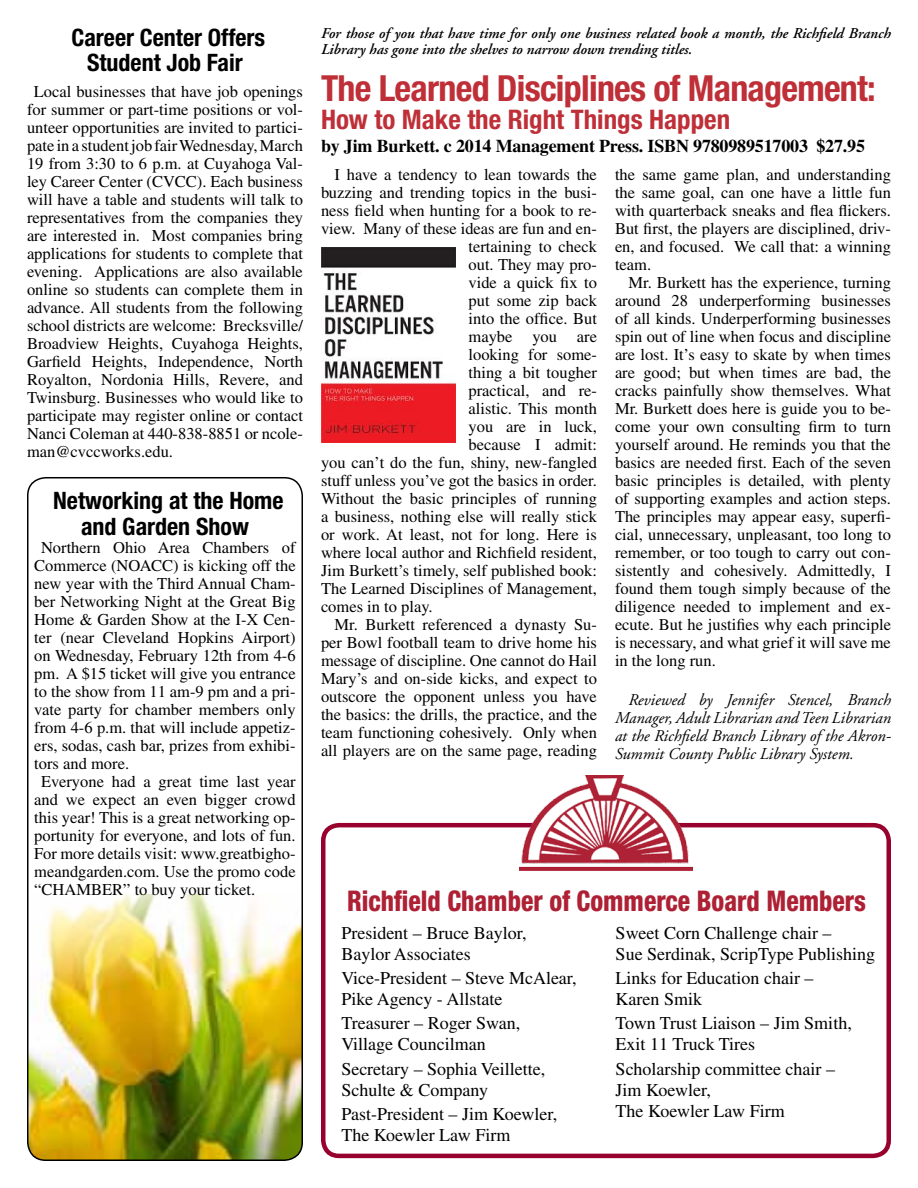
<style>
.page{position:relative;width:918px;height:1188px;background:#fff}
.page>*{position:absolute;margin:0;border:0;box-sizing:border-box;transform-origin:0 0}
.t1{font:700 condensed 36px "Helvetica Neue";letter-spacing:-.02em;color:#bf2f38}
.t2{font:800 condensed 28.5px "Helvetica Neue";color:#ae2135;scale:.9 1}
.t3{font:700 condensed 27px "Helvetica Neue";color:#bf2f38}
.t4{font:700 condensed 24px/25.5px "Helvetica Neue";color:#000;text-align:center}
.t5{font:18px/21px "Times";color:#000}
.t6{font:700 18px "Times";letter-spacing:-.01em;color:#000}
.t7{font:16.5px/18px "Times";color:#000;text-align:justify}
.t8{font:italic 16.5px/18px "Adobe Garamond";color:#000;text-align:justify}
.t9{font:italic 600 15px/16.5px "Adobe Garamond";color:#000}
</style>
<div class="page">
<div style="left:321px;top:823px;width:570px;height:335px;border:4px solid #98002e;border-radius:16px"></div>
<img style="left:520px;top:775px;width:172px;height:95px">
<img style="left:321px;top:248px;width:134px;height:194px">
<img style="left:28px;top:895px;width:274px;height:265px">
<div style="left:27px;top:477px;width:276px;height:684px;border:2px solid #000;border-radius:18px"></div>
<h3 class="t4" style="left:72px;top:24px;width:195px">Career Center Offers<br>Student Job Fair</h3>
<p class="t7" style="left:27px;top:82px;width:278px;text-indent:7px">Local businesses that have job openings for summer or part-time positions or vol&shy;unteer opportunities are invited to partici&shy;pate in a student job fair Wednesday, March 19 from 3:30 to 6 p.m. at Cuyahoga Val&shy;ley Career Center (CVCC). Each business will have a table and students will talk to representatives from the companies they are interested in. Most companies bring applications for students to complete that evening. Applications are also available online so students can complete them in advance. All students from the following school districts are welcome: Brecksville/ Broadview Heights, Cuyahoga Heights, Garfield Heights, Independence, North Royalton, Nordonia Hills, Revere, and Twinsburg. Businesses who would like to participate may register online or contact Nanci Coleman at 440-838-8851 or ncole&shy;man@cvccworks.edu.</p>
<h3 class="t4" style="left:53px;top:488px;width:232px">Networking at the Home and Garden Show</h3>
<p class="t7" style="left:41px;top:538px;width:256px">Northern Ohio Area Chambers of</p>
<p class="t7" style="left:34px;top:556px;width:263px">Commerce (NOACC) is kicking off the</p>
<p class="t7" style="left:34px;top:574px;width:263px">new year with the Third Annual Cham-</p>
<p class="t7" style="left:34px;top:592px;width:263px">ber Networking Night at the Great Big</p>
<p class="t7" style="left:34px;top:610px;width:263px">Home &amp; Garden Show at the I-X Cen-</p>
<p class="t7" style="left:34px;top:628px;width:263px">ter (near Cleveland Hopkins Airport)</p>
<p class="t7" style="left:34px;top:646px;width:263px">on Wednesday, February 12th from 4-6</p>
<p class="t7" style="left:34px;top:664px;width:263px">pm. A $15 ticket will give you entrance</p>
<p class="t7" style="left:34px;top:682px;width:263px">to the show from 11 am-9 pm and a pri-</p>
<p class="t7" style="left:34px;top:700px;width:263px">vate party for chamber members only</p>
<p class="t7" style="left:34px;top:718px;width:263px">from 4-6 p.m. that will include appetiz-</p>
<p class="t7" style="left:34px;top:736px;width:263px">ers, sodas, cash bar, prizes from exhibi-</p>
<p class="t7" style="left:34px;top:754px;width:96px">tors and more.</p>
<p class="t7" style="left:41px;top:772px;width:256px">Everyone had a great time last year</p>
<p class="t7" style="left:34px;top:790px;width:263px">and we expect an even bigger crowd</p>
<p class="t7" style="left:34px;top:808px;width:263px">this year! This is a great networking op-</p>
<p class="t7" style="left:34px;top:826px;width:263px">portunity for everyone, and lots of fun.</p>
<p class="t7" style="left:34px;top:844px;width:263px">For more details visit: www.greatbigho-</p>
<p class="t7" style="left:34px;top:862px;width:263px">meandgarden.com. Use the promo code</p>
<p class="t7" style="left:34px;top:880px;width:222px">“CHAMBER” to buy your ticket.</p>
<p class="t9" style="left:321px;top:25px;width:571px">For those of you that have time for only one business related book a month, the Richfield Branch<br>Library has gone into the shelves to narrow down trending titles.</p>
<h1 class="t1" style="left:321px;top:66px;width:556px">The Learned Disciplines of Management:</h1>
<h3 class="t3" style="left:321px;top:103px;width:411px">How to Make the Right Things Happen</h3>
<p class="t6" style="left:321px;top:135px;width:546px">by Jim Burkett. c 2014 Management Press. ISBN 9780989517003 $27.95</p>
<p class="t7" style="left:334px;top:165px;width:264px">I have a tendency to lean towards the</p>
<p class="t7" style="left:321px;top:183px;width:278px">buzzing and trending topics in the busi-</p>
<p class="t7" style="left:321px;top:201px;width:277px">ness field when hunting for a book to re-</p>
<p class="t7" style="left:321px;top:219px;width:278px">view. Many of these ideas are fun and en-</p>
<p class="t7" style="left:469px;top:237px;width:130px">tertaining to check</p>
<p class="t7" style="left:469px;top:255px;width:130px">out. They may pro-</p>
<p class="t7" style="left:469px;top:273px;width:130px">vide a quick fix to</p>
<p class="t7" style="left:469px;top:291px;width:130px">put some zip back</p>
<p class="t7" style="left:469px;top:309px;width:130px">into the office. But</p>
<p class="t7" style="left:469px;top:327px;width:130px">maybe you are</p>
<p class="t7" style="left:469px;top:345px;width:130px">looking for some-</p>
<p class="t7" style="left:469px;top:363px;width:130px">thing a bit tougher</p>
<p class="t7" style="left:469px;top:381px;width:130px">practical, and re-</p>
<p class="t7" style="left:469px;top:399px;width:130px">alistic. This month</p>
<p class="t7" style="left:469px;top:417px;width:130px">you are in luck,</p>
<p class="t7" style="left:469px;top:435px;width:130px">because I admit:</p>
<p class="t7" style="left:321px;top:453px;width:278px">you can’t do the fun, shiny, new-fangled</p>
<p class="t7" style="left:321px;top:471px;width:277px">stuff unless you’ve got the basics in order.</p>
<p class="t7" style="left:321px;top:489px;width:278px">Without the basic principles of running</p>
<p class="t7" style="left:321px;top:507px;width:277px">a business, nothing else will really stick</p>
<p class="t7" style="left:321px;top:525px;width:277px">or work. At least, not for long. Here is</p>
<p class="t7" style="left:321px;top:543px;width:278px">where local author and Richfield resident,</p>
<p class="t7" style="left:321px;top:561px;width:278px">Jim Burkett’s timely, self published book:</p>
<p class="t7" style="left:321px;top:579px;width:277px">The Learned Disciplines of Management,</p>
<p class="t7" style="left:321px;top:597px;width:113px">comes in to play.</p>
<p class="t7" style="left:334px;top:615px;width:264px">Mr. Burkett referenced a dynasty Su-</p>
<p class="t7" style="left:321px;top:633px;width:278px">per Bowl football team to drive home his</p>
<p class="t7" style="left:321px;top:651px;width:278px">message of discipline. One cannot do Hail</p>
<p class="t7" style="left:321px;top:669px;width:277px">Mary’s and on-side kicks, and expect to</p>
<p class="t7" style="left:321px;top:687px;width:277px">outscore the opponent unless you have</p>
<p class="t7" style="left:321px;top:705px;width:278px">the basics: the drills, the practice, and the</p>
<p class="t7" style="left:321px;top:723px;width:278px">team functioning cohesively. Only when</p>
<p class="t7" style="left:321px;top:741px;width:278px">all players are on the same page, reading</p>
<p class="t7" style="left:615px;top:165px;width:278px">the same game plan, and understanding the same goal, can one have a little fun with quarterback sneaks and flea flickers.<br>But first, the players are disciplined, driv&shy;en, and focused. We call that: a winning team.</p>
<p class="t7" style="left:615px;top:273px;width:278px;text-indent:13px">Mr. Burkett has the experience, turning around 28 underperforming businesses of all kinds. Underperforming businesses spin out of line when focus and discipline are lost. It’s easy to skate by when times are good; but when times are bad, the cracks painfully show themselves. What Mr. Burkett does here is guide you to be&shy;come your own consulting firm to turn yourself around. He reminds you that the basics are needed first. Each of the seven basic principles is detailed, with plenty of supporting examples and action steps.<br>The principles may appear easy, superfi&shy;cial, unnecessary, unpleasant, too long to remember, or too tough to carry out con&shy;sistently and cohesively. Admittedly, I found them tough simply because of the diligence needed to implement and ex&shy;ecute. But he justifies why each principle is necessary, and what grief it will save me in the long run.</p>
<p class="t8" style="left:615px;top:691px;width:278px;text-indent:13px">Reviewed by Jennifer Stencel, Branch Manager, Adult Librarian and Teen Librarian at the Richfield Branch Library of the Akron-Summit County Public Library System.</p>
<h2 class="t2" style="left:347px;top:883px;width:578px">Richfield Chamber of Commerce Board Members</h2>
<p class="t5" style="left:616px;top:922px;width:261px">Sweet Corn Challenge chair –<br>Sue Serdinak, ScripType Publishing</p>
<p class="t5" style="left:616px;top:967px;width:199px">Links for Education chair –<br>Karen Smik</p>
<p class="t5" style="left:616px;top:1013px;width:238px">Town Trust Liaison – Jim Smith,<br>Exit 11 Truck Tires</p>
<p class="t5" style="left:616px;top:1058px;width:221px">Scholarship committee chair –<br>Jim Koewler,<br>The Koewler Law Firm</p>
<p class="t5" style="left:341px;top:922px;width:187px">President – Bruce Baylor,<br>Baylor Associates</p>
<p class="t5" style="left:341px;top:967px;width:237px">Vice-President – Steve McAlear,<br>Pike Agency - Allstate</p>
<p class="t5" style="left:341px;top:1013px;width:181px">Treasurer – Roger Swan,<br>Village Councilman</p>
<p class="t5" style="left:341px;top:1058px;width:206px">Secretary – Sophia Veillette,<br>Schulte &amp; Company</p>
<p class="t5" style="left:341px;top:1103px;width:217px">Past-President – Jim Koewler,<br>The Koewler Law Firm</p>
</div>
